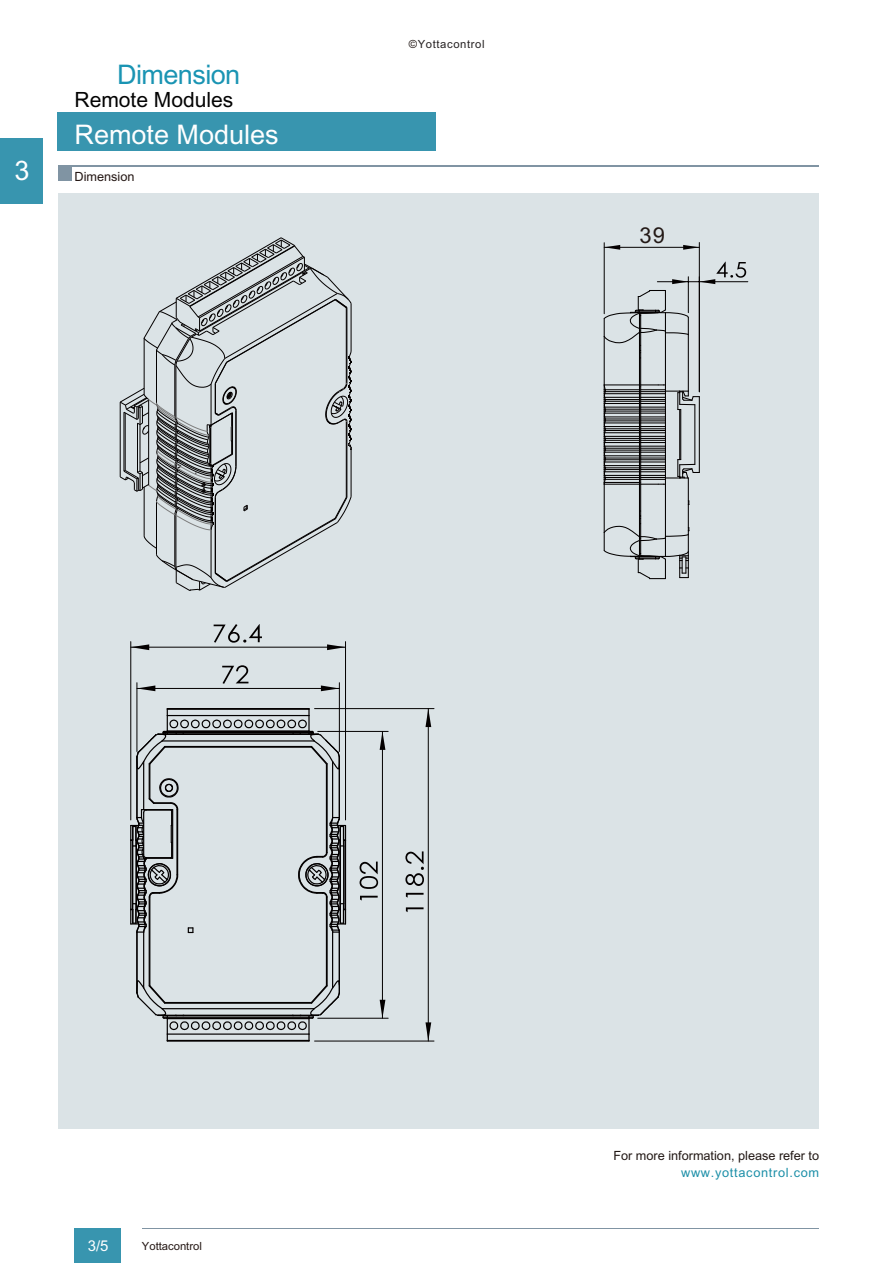
<style>
.page{position:relative;width:893px;height:1263px;background:#fff}
.page>*{position:absolute;margin:0;border:0;box-sizing:border-box;transform-origin:0 0}
.t1{font:27px "Arial Unicode MS";color:#fff}
.t2{font:27px "Arial Unicode MS";letter-spacing:-.02em;color:#1a94b3}
.t3{font:21.9px "Arial";color:#231916}
.t4{font:21px "Arial Unicode MS";color:#030303}
.t5{font:15px "Arial Unicode MS";color:#fff}
.t6{font:12.75px "Arial Unicode MS";color:#211714}
.t7{font:12.75px "Arial Unicode MS";letter-spacing:.055em;color:#1c8fa8}
.t8{font:12.75px "Arial Unicode MS";color:#241714}
.t9{font:11.25px "Arial Unicode MS";letter-spacing:.055em;color:#242021}
.t10{font:11.25px "Arial Unicode MS";color:#241714}
.s1{color:#231916}
</style>
<div class="page">
<div style="left:58px;top:113px;width:378px;height:38px;background:#3895af"></div>
<hr style="left:58px;top:165px;width:760px;height:1px;background:#8094a3">
<div style="left:58px;top:193px;width:760px;height:936px;background:#dbe3e6"></div>
<div style="left:58px;top:166px;width:13px;height:15px;background:#8094a3"></div>
<svg style="left:119px;top:237px;width:233px;height:354px"></svg>
<hr style="left:657px;top:281px;width:31px;height:1px;background:#030000">
<hr style="left:699px;top:281px;width:49px;height:1px;background:#030000">
<hr style="left:688px;top:277px;width:1px;height:36px;background:#030000">
<hr style="left:604px;top:243px;width:1px;height:71px;background:#030000">
<hr style="left:604px;top:247px;width:95px;height:1px;background:#030000">
<hr style="left:699px;top:242px;width:1px;height:150px;background:#030000">
<svg style="left:672px;top:262px;width:74px;height:22px"></svg>
<svg style="left:604px;top:245px;width:16px;height:5px"></svg>
<svg style="left:683px;top:245px;width:16px;height:5px"></svg>
<hr style="left:639px;top:332px;width:1px;height:53px;background:#030000">
<hr style="left:604px;top:384px;width:35px;height:1px;background:#030000">
<hr style="left:604px;top:336px;width:1px;height:49px;background:#030000">
<hr style="left:604px;top:484px;width:1px;height:48px;background:#030000">
<hr style="left:604px;top:484px;width:35px;height:1px;background:#030000">
<hr style="left:639px;top:484px;width:1px;height:53px;background:#030000">
<hr style="left:605px;top:389px;width:34px;height:1px;background:#030000">
<hr style="left:604px;top:482px;width:35px;height:1px;background:#030000">
<hr style="left:605px;top:436px;width:34px;height:1px;background:#030000">
<hr style="left:605px;top:432px;width:34px;height:1px;background:#030000">
<hr style="left:605px;top:407px;width:34px;height:1px;background:#030000">
<hr style="left:605px;top:403px;width:34px;height:1px;background:#030000">
<hr style="left:605px;top:426px;width:34px;height:1px;background:#030000">
<hr style="left:605px;top:422px;width:34px;height:1px;background:#030000">
<hr style="left:605px;top:416px;width:34px;height:1px;background:#030000">
<hr style="left:605px;top:413px;width:34px;height:1px;background:#030000">
<hr style="left:605px;top:446px;width:34px;height:1px;background:#030000">
<hr style="left:605px;top:442px;width:34px;height:1px;background:#030000">
<hr style="left:605px;top:465px;width:34px;height:1px;background:#030000">
<hr style="left:605px;top:461px;width:34px;height:1px;background:#030000">
<hr style="left:605px;top:455px;width:34px;height:1px;background:#030000">
<hr style="left:605px;top:452px;width:34px;height:1px;background:#030000">
<hr style="left:605px;top:397px;width:34px;height:1px;background:#030000">
<hr style="left:605px;top:393px;width:34px;height:1px;background:#030000">
<hr style="left:605px;top:475px;width:34px;height:1px;background:#030000">
<hr style="left:605px;top:471px;width:34px;height:1px;background:#030000">
<hr style="left:605px;top:479px;width:34px;height:1px;background:#030000">
<hr style="left:605px;top:430px;width:34px;height:1px;background:#030000">
<hr style="left:605px;top:438px;width:34px;height:1px;background:#030000">
<hr style="left:605px;top:401px;width:34px;height:1px;background:#030000">
<hr style="left:605px;top:420px;width:34px;height:1px;background:#030000">
<hr style="left:605px;top:411px;width:34px;height:1px;background:#030000">
<hr style="left:605px;top:448px;width:34px;height:1px;background:#030000">
<hr style="left:605px;top:457px;width:34px;height:1px;background:#030000">
<hr style="left:605px;top:467px;width:34px;height:1px;background:#030000">
<hr style="left:605px;top:391px;width:34px;height:1px;background:#030000">
<hr style="left:605px;top:477px;width:34px;height:1px;background:#030000">
<hr style="left:605px;top:440px;width:34px;height:1px;background:#030000">
<hr style="left:605px;top:428px;width:34px;height:1px;background:#030000">
<hr style="left:605px;top:409px;width:34px;height:1px;background:#030000">
<hr style="left:605px;top:418px;width:34px;height:1px;background:#030000">
<hr style="left:605px;top:450px;width:34px;height:1px;background:#030000">
<hr style="left:605px;top:459px;width:34px;height:1px;background:#030000">
<hr style="left:605px;top:399px;width:34px;height:1px;background:#030000">
<hr style="left:605px;top:469px;width:34px;height:1px;background:#030000">
<svg style="left:603px;top:384px;width:3px;height:101px"></svg>
<hr style="left:699px;top:397px;width:1px;height:75px;background:#030000">
<hr style="left:665px;top:331px;width:1px;height:54px;background:#030000">
<hr style="left:640px;top:332px;width:1px;height:53px;background:#030000">
<hr style="left:665px;top:484px;width:1px;height:54px;background:#030000">
<hr style="left:640px;top:484px;width:1px;height:53px;background:#030000">
<hr style="left:688px;top:335px;width:1px;height:56px;background:#030000">
<hr style="left:688px;top:478px;width:1px;height:56px;background:#030000">
<svg style="left:603px;top:290px;width:86px;height:68px"></svg>
<svg style="left:603px;top:500px;width:87px;height:79px"></svg>
<svg style="left:639px;top:384px;width:60px;height:101px"></svg>
<svg style="left:214px;top:624px;width:48px;height:19px"></svg>
<svg style="left:222px;top:665px;width:26px;height:19px"></svg>
<hr style="left:315px;top:1040px;width:119px;height:1px;background:#030000">
<hr style="left:315px;top:708px;width:119px;height:1px;background:#030000">
<hr style="left:318px;top:1018px;width:70px;height:1px;background:#030000">
<hr style="left:318px;top:731px;width:70px;height:1px;background:#030000">
<hr style="left:137px;top:688px;width:202px;height:1px;background:#030000">
<hr style="left:339px;top:683px;width:1px;height:68px;background:#030000">
<hr style="left:136px;top:683px;width:1px;height:68px;background:#030000">
<hr style="left:131px;top:647px;width:214px;height:1px;background:#030000">
<hr style="left:345px;top:642px;width:1px;height:178px;background:#030000">
<hr style="left:130px;top:642px;width:1px;height:178px;background:#030000">
<svg style="left:405px;top:709px;width:26px;height:332px"></svg>
<svg style="left:360px;top:731px;width:25px;height:287px"></svg>
<svg style="left:321px;top:685px;width:18px;height:6px"></svg>
<hr style="left:167px;top:708px;width:142px;height:1px;background:#030000">
<hr style="left:167px;top:1040px;width:142px;height:2px;background:#030000">
<svg style="left:188px;top:927px;width:5px;height:6px"></svg>
<hr style="left:136px;top:757px;width:2px;height:60px;background:#030000">
<hr style="left:339px;top:757px;width:1px;height:60px;background:#030000">
<hr style="left:339px;top:932px;width:1px;height:61px;background:#030000">
<hr style="left:326px;top:764px;width:2px;height:88px;background:#030000">
<hr style="left:326px;top:897px;width:2px;height:89px;background:#030000">
<hr style="left:149px;top:897px;width:1px;height:89px;background:#030000">
<hr style="left:149px;top:764px;width:1px;height:35px;background:#030000">
<hr style="left:332px;top:932px;width:1px;height:56px;background:#030000">
<hr style="left:332px;top:761px;width:1px;height:56px;background:#030000">
<hr style="left:143px;top:761px;width:1px;height:49px;background:#030000">
<hr style="left:143px;top:932px;width:1px;height:56px;background:#030000">
<hr style="left:136px;top:932px;width:2px;height:61px;background:#030000">
<svg style="left:130px;top:778px;width:49px;height:155px"></svg>
<svg style="left:298px;top:816px;width:48px;height:117px"></svg>
<svg style="left:136px;top:979px;width:205px;height:62px"></svg>
<svg style="left:136px;top:709px;width:205px;height:61px"></svg>
<svg style="left:137px;top:685px;width:18px;height:6px"></svg>
<svg style="left:131px;top:644px;width:18px;height:6px"></svg>
<svg style="left:327px;top:644px;width:18px;height:6px"></svg>
<div style="left:0;top:138px;width:43px;height:65px;background:#3895af"></div>
<div style="left:74px;top:1229px;width:47px;height:34px;background:#3895af"></div>
<hr style="left:142px;top:1228px;width:677px;height:1px;background:#8094a3">
<h1 class="t1" style="left:14px;top:161px;width:17px">3</h1>
<h1 class="t2" style="left:117px;top:64px;width:125px">Dimension</h1>
<h3 class="t4" style="left:75px;top:92px;width:160px">Remote Modules</h3>
<h1 class="t1" style="left:75px;top:124px;width:206px">Remote Modules</h1>
<p class="t8" style="left:75px;top:171px;width:61px">Dimension</p>
<p class="t9" style="left:409px;top:40px;width:77px"><span class="s1">©</span>Yottacontrol</p>
<h2 class="t3" style="left:639px;top:227px;width:27px">39</h2>
<p class="t5" style="left:88px;top:1240px;width:22px">3/5</p>
<p class="t10" style="left:142px;top:1242px;width:62px">Yottacontrol</p>
<p class="t6" style="left:613px;top:1151px;width:207px">For more information, please refer to</p>
<p class="t7" style="left:681px;top:1167px;width:140px">www.yottacontrol.com</p>
</div>
